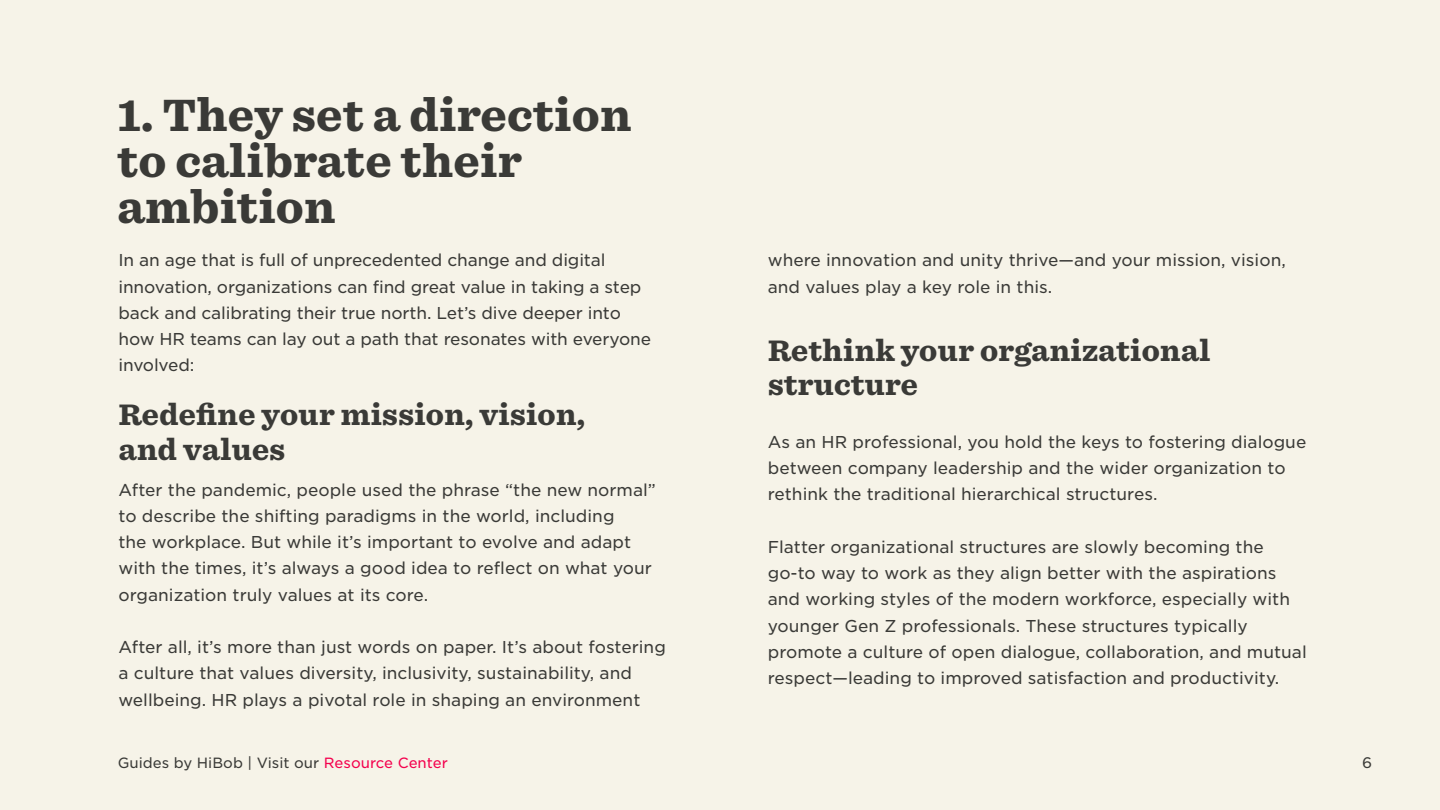
<style>
.page{position:relative;width:1440px;height:810px;background:#f6f3e8}
.page>*{position:absolute;margin:0;border:0;box-sizing:border-box;transform-origin:0 0}
.H1_Heading{font:900 43.5px/45.8px "Sentinel S Sm";letter-spacing:-.01em;color:#3a3a37}
.H2_Sub_title{font:900 28.5px/34.2px "Sentinel S Sm";letter-spacing:-.01em;color:#3a3a37}
.Body_text{font:16.5px/26.2px "Gotham S Sm";color:#3a3a37}
.t1{font:14.7px "Gotham S Sm";color:#3a3a37}
.t2{font:14.25px "Gotham S Sm";color:#3a3a37}
.s1{color:#f4004d}
</style>
<div class="page">
<h1 class="H1_Heading" style="left:117px;top:92px;width:516px">1. They set a direction to calibrate their ambition</h1>
<p class="Body_text" style="left:118px;top:247px;width:534px">In an age that is full of unprecedented change and digital innovation, organizations can find great value in taking a step back and calibrating their true north. Let s’ dive deeper into how HR teams can lay out a path that resonates with everyone involved:</p>
<h2 class="H2_Sub_title" style="left:118px;top:398px;width:469px">Redefine your mission, vision, and values</h2>
<p class="Body_text" style="left:118px;top:476px;width:539px">After the pandemic, people used the phrase “the new normal“ to describe the shifting paradigms in the world, including<br>the workplace. But while it s’ important to evolve and adapt with the times, it s’ always a good idea to reflect on what your organization truly values at its core.</p>
<p class="Body_text" style="left:118px;top:634px;width:549px">After all, it s’ more than just words on paper. It s’ about fostering a culture that values diversity, inclusivity, sustainability, and wellbeing. HR plays a pivotal role in shaping an environment</p>
<p class="t2" style="left:118px;top:753px;width:332px">Guides by HiBob | Visit our <span class="s1">Resource Center</span></p>
<p class="Body_text" style="left:768px;top:247px;width:520px">where innovation and unity thrive—and your mission, vision, and values play a key role in this.</p>
<h2 class="H2_Sub_title" style="left:768px;top:333px;width:444px">Rethink your organizational structure</h2>
<p class="Body_text" style="left:768px;top:428px;width:540px">As an HR professional, you hold the keys to fostering dialogue between company leadership and the wider organization to rethink the traditional hierarchical structures.</p>
<p class="Body_text" style="left:768px;top:533px;width:541px">Flatter organizational structures are slowly becoming the go-to way to work as they align better with the aspirations and working styles of the modern workforce, especially with younger Gen Z professionals. These structures typically promote a culture of open dialogue, collaboration, and mutual respect—leading to improved satisfaction and productivity.</p>
<p class="t1" style="left:1362px;top:753px;width:12px">6</p>
</div>
